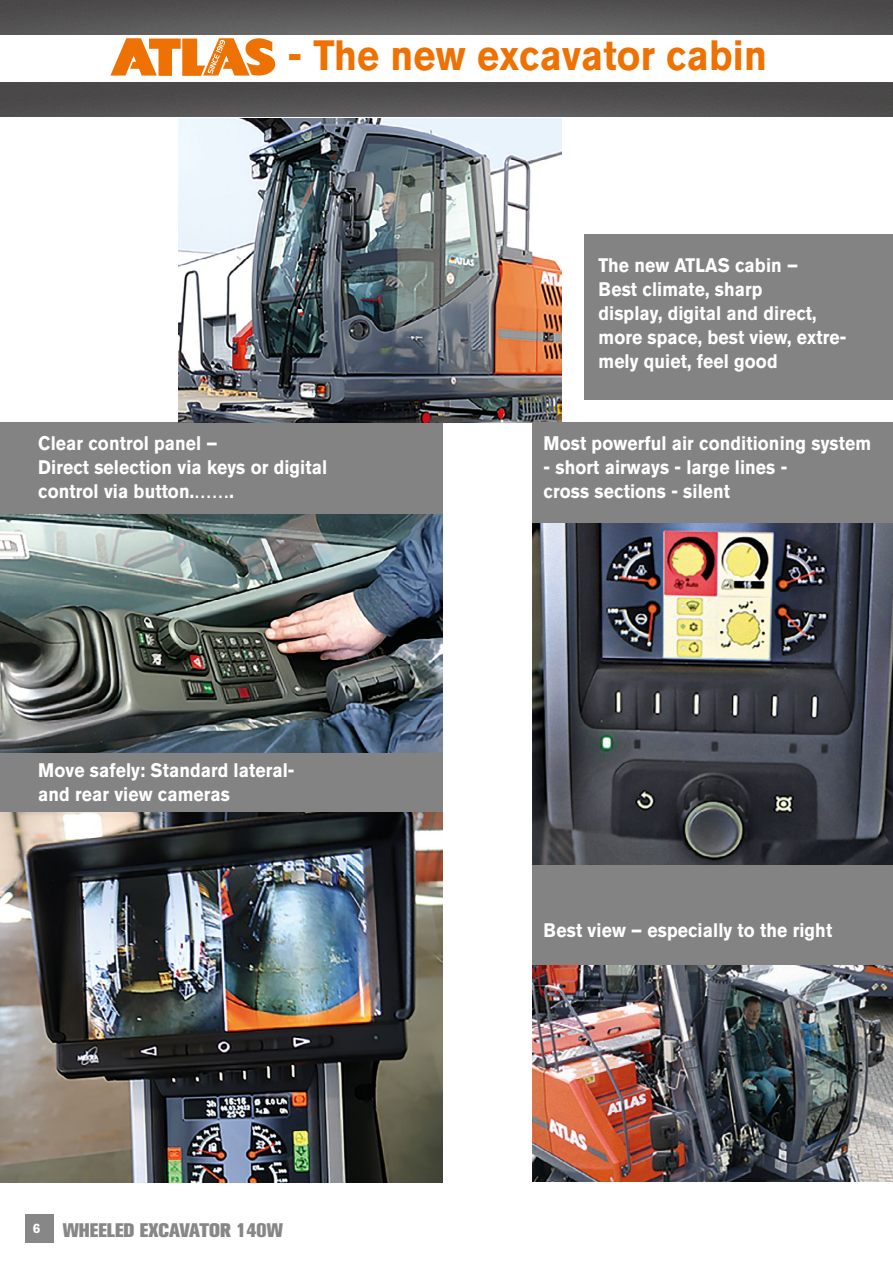
<style>
.page{position:relative;width:893px;height:1263px;background:#fff}
.page>*{position:absolute;margin:0;border:0;box-sizing:border-box;transform-origin:0 0}
.t1{font:700 42px "Akzidenz Grotesk Pro";letter-spacing:.005em;color:#ee7203;scale:.9 1}
.t2{font:700 19.5px/24px "Akzidenz Grotesk Pro";letter-spacing:.005em;color:#fff;scale:.9 1}
.t3{font:800 19.5px "Akzidenz Grotesk BQ";color:#878787}
</style>
<div class="page">
<div style="left:584px;top:234px;width:309px;height:165px;background:#838384"></div>
<div style="left:0;top:422px;width:442px;height:94px;background:#838384"></div>
<div style="left:0;top:752px;width:442px;height:62px;background:#838384"></div>
<img style="left:0;top:0;width:893px;height:34px">
<img style="left:0;top:83px;width:893px;height:34px">
<svg style="left:110px;top:38px;width:165px;height:38px"></svg>
<img style="left:179px;top:119px;width:382px;height:303px">
<img style="left:0;top:515px;width:442px;height:238px">
<img style="left:0;top:813px;width:442px;height:369px">
<div style="left:532px;top:422px;width:361px;height:102px;background:#838384"></div>
<div style="left:532px;top:864px;width:361px;height:101px;background:#838384"></div>
<img style="left:532px;top:523px;width:361px;height:341px">
<img style="left:532px;top:965px;width:361px;height:216px">
<div style="left:26px;top:1215px;width:28px;height:28px;background:#878787"></div>
<h1 class="t1" style="left:288px;top:28px;width:534px">- The new excavator cabin</h1>
<p class="t2" style="left:38px;top:431px;width:323px">Clear control panel –<br>Direct selection via keys or digital control via button.…….</p>
<p class="t2" style="left:38px;top:758px;width:286px">Move safely: Standard lateral&shy;and rear view cameras</p>
<p class="t3" style="left:33px;top:1219px;width:252px"><sup>6</sup> WHEELED EXCAVATOR 140W</p>
<p class="t2" style="left:598px;top:253px;width:277px">The new ATLAS cabin –<br>Best climate, sharp<br>display, digital and direct, more space, best view, extre&shy;mely quiet, feel good</p>
<p class="t2" style="left:544px;top:431px;width:365px">Most powerful air conditioning system</p>
<p class="t2" style="left:544px;top:455px;width:272px">- short airways - large lines - cross sections - silent</p>
<p class="t2" style="left:544px;top:918px;width:322px">Best view – especially to the right</p>
</div>
